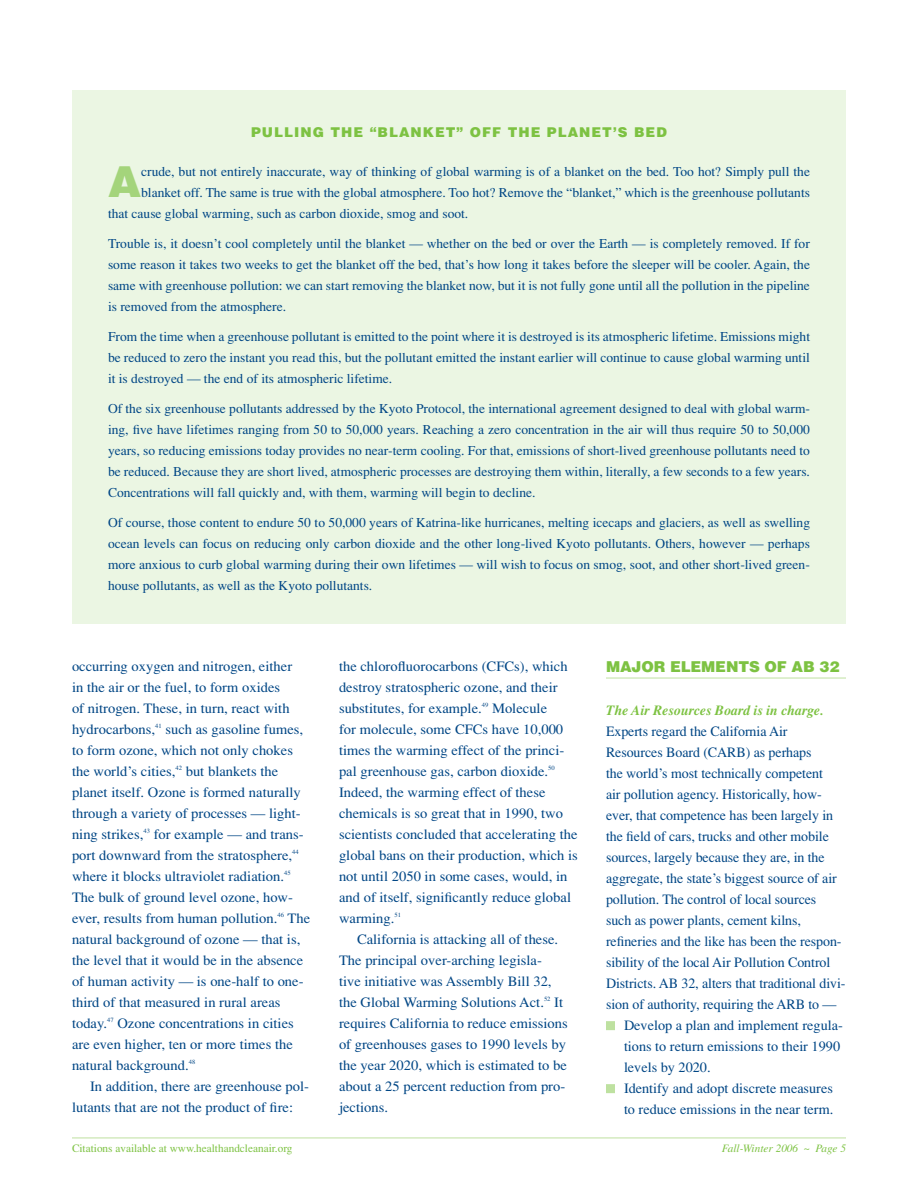
<style>
.page{position:relative;width:918px;height:1188px;background:#fff}
.page>*{position:absolute;margin:0;border:0;box-sizing:border-box;transform-origin:0 0}
.t1{font:900 42.6px "Helvetica";color:#a4d47b}
.t2{font:900 15px "Helvetica";letter-spacing:-.01em;color:#7dc242}
.t3{font:14.25px/21px "Times";color:#004685}
.t4{font:italic 700 14.25px "Times";letter-spacing:-.005em;color:#7dc242}
.t5{font:13.5px/21px "Times";color:#004685;text-align:justify}
.t6{font:900 13.5px "Helvetica";letter-spacing:.075em;color:#7dc242}
.t7{font:11.25px "Times";color:#7dc242}
.t8{font:italic 11.25px "Times";color:#7dc242}
</style>
<div class="page">
<hr style="left:72px;top:1138px;width:774px;height:1px;background:#bee1a0">
<hr style="left:606px;top:678px;width:240px;height:1px;background:#bee1a0">
<div style="left:606px;top:1021px;width:9px;height:9px;background:#bee1a0"></div>
<div style="left:606px;top:1084px;width:9px;height:9px;background:#bee1a0"></div>
<div style="left:72px;top:90px;width:774px;height:533px;background:#ebf6e3"></div>
<p class="t6" style="left:251px;top:123px;width:62px">PULLING</p>
<p class="t6" style="left:330px;top:123px;width:151px">THE “BLAN KET” OFF</p>
<p class="t6" style="left:508px;top:123px;width:72px">THE PLANET</p>
<p class="t6" style="left:613px;top:123px;width:44px">’S BED</p>
<h1 class="t1" style="left:108px;top:154px;width:35px">A</h1>
<p class="t5" style="left:141px;top:161px;width:670px">crude, but not entirely inaccurate, way of thinking of global warming is of a blanket on the bed. Too hot? Simply pull the</p>
<p class="t5" style="left:141px;top:182px;width:670px">blanket off. The same is true with the global atmosphere. Too hot? Remove the “blanket,” which is the greenhouse pollutants</p>
<p class="t5" style="left:108px;top:203px;width:362px">that cause global warming, such as carbon dioxide, smog and soot.</p>
<p class="t5" style="left:108px;top:233px;width:704px">Trouble is, it doesn’t cool completely until the blanket — whether on the bed or over the Earth — is completely removed. If for some reason it takes two weeks to get the blanket off the bed, that’s how long it takes before the sleeper will be cooler. Again, the same with greenhouse pollution: we can start removing the blanket now, but it is not fully gone until all the pollution in the pipeline is removed from the atmosphere.</p>
<p class="t5" style="left:108px;top:326px;width:704px">From the time when a greenhouse pollutant is emitted to the point where it is destroyed is its atmospheric lifetime. Emissions might be reduced to zero the instant you read this, but the pollutant emitted the instant earlier will continue to cause global warming until it is destroyed — the end of its atmospheric lifetime.</p>
<p class="t5" style="left:108px;top:398px;width:704px">Of the six greenhouse pollutants addressed by the Kyoto Protocol, the international agreement designed to deal with global warm&shy;ing, five have lifetimes ranging from 50 to 50,000 years. Reaching a zero concentration in the air will thus require 50 to 50,000 years, so reducing emissions today provides no near-term cooling. For that, emissions of short-lived greenhouse pollutants need to be reduced. Because they are short lived, atmospheric processes are destroying them within, literally, a few seconds to a few years.<br>Concentrations will fall quickly and, with them, warming will begin to decline.</p>
<p class="t5" style="left:108px;top:512px;width:704px">Of course, those content to endure 50 to 50,000 years of Katrina-like hurricanes, melting icecaps and glaciers, as well as swelling ocean levels can focus on reducing only carbon dioxide and the other long-lived Kyoto pollutants. Others, however — perhaps more anxious to curb global warming during their own lifetimes — will wish to focus on smog, soot, and other short-lived green&shy;house pollutants, as well as the Kyoto pollutants.</p>
<p class="t3" style="left:72px;top:655px;width:240px">occurring oxygen and nitrogen, either<br>in the air or the fuel, to form oxides<br>of nitrogen. These, in turn, react with hydrocarbons,<sup>41</sup> such as gasoline fumes, to form ozone, which not only chokes the world’s cities,<sup>42</sup> but blankets the planet itself. Ozone is formed naturally through a variety of processes — light&shy;ning strikes,<sup>43</sup> for example — and trans&shy;port downward from the stratosphere,<sup>44 </sup>where it blocks ultraviolet radiation.<sup>45<br></sup>The bulk of ground level ozone, how&shy;ever, results from human pollution.<sup>46</sup> The natural background of ozone — that is, the level that it would be in the absence of human activity — is one-half to one&shy;third of that measured in rural areas today.<sup>47</sup> Ozone concentrations in cities are even higher, ten or more times the natural background.<sup>48</sup></p>
<p class="t3" style="left:72px;top:1075px;width:239px;text-indent:18px">In addition, there are greenhouse pol&shy;lutants that are not the product of fire:</p>
<p class="t3" style="left:339px;top:655px;width:240px">the chlorofluorocarbons (CFCs), which destroy stratospheric ozone, and their substitutes, for example.<sup>49</sup> Molecule<br>for molecule, some CFCs have 10,000 times the warming effect of the princi&shy;pal greenhouse gas, carbon dioxide.<sup>50<br></sup>Indeed, the warming effect of these chemicals is so great that in 1990, two scientists concluded that accelerating the global bans on their production, which is not until 2050 in some cases, would, in and of itself, significantly reduce global warming.<sup>51</sup></p>
<p class="t3" style="left:339px;top:928px;width:230px;text-indent:18px">California is attacking all of these.<br>The principal over-arching legisla-<br>tive initiative was Assembly Bill 32, the Global Warming Solutions Act.<sup>52</sup> It requires California to reduce emissions of greenhouses gases to 1990 levels by the year 2020, which is estimated to be about a 25 percent reduction from pro&shy;jections.</p>
<p class="t2" style="left:606px;top:656px;width:122px">MAJOR ELEMENT</p>
<p class="t2" style="left:749px;top:656px;width:92px">S OF AB 32</p>
<p class="t4" style="left:606px;top:702px;width:219px">The Air Resources Board is in charge.</p>
<p class="t3" style="left:606px;top:721px;width:183px">Experts regard the California Air</p>
<p class="t3" style="left:606px;top:742px;width:207px">Resources Board (CARB) as perhaps</p>
<p class="t3" style="left:606px;top:763px;width:218px">the world’s most technically competent</p>
<p class="t3" style="left:606px;top:784px;width:217px">air pollution agency. Historically, how-</p>
<p class="t3" style="left:606px;top:805px;width:229px">ever, that competence has been largely in</p>
<p class="t3" style="left:606px;top:826px;width:224px">the field of cars, trucks and other mobile</p>
<p class="t3" style="left:606px;top:847px;width:220px">sources, largely because they are, in the</p>
<p class="t3" style="left:606px;top:868px;width:232px">aggregate, the state’s biggest source of air</p>
<p class="t3" style="left:606px;top:889px;width:212px">pollution. The control of local sources</p>
<p class="t3" style="left:606px;top:910px;width:197px">such as power plants, cement kilns,</p>
<p class="t3" style="left:606px;top:931px;width:237px">refineries and the like has been the respon-</p>
<p class="t3" style="left:606px;top:952px;width:226px">sibility of the local Air Pollution Control</p>
<p class="t3" style="left:606px;top:973px;width:241px">Districts. AB 32, alters that traditional divi-</p>
<p class="t3" style="left:606px;top:994px;width:232px">sion of authority, requiring the ARB to —</p>
<p class="t3" style="left:624px;top:1015px;width:220px">Develop a plan and implement regula-</p>
<p class="t3" style="left:624px;top:1036px;width:218px">tions to return emissions to their 1990</p>
<p class="t3" style="left:624px;top:1057px;width:88px">levels by 2020.</p>
<p class="t3" style="left:624px;top:1078px;width:210px">Identify and adopt discrete measures</p>
<p class="t3" style="left:624px;top:1099px;width:211px">to reduce emissions in the near term.</p>
<p class="t7" style="left:72px;top:1142px;width:222px">Citations available at www.healthandcleanair.org</p>
<p class="t8" style="left:722px;top:1142px;width:117px">Fall-Winter 2006 ~ Page</p>
</div>
